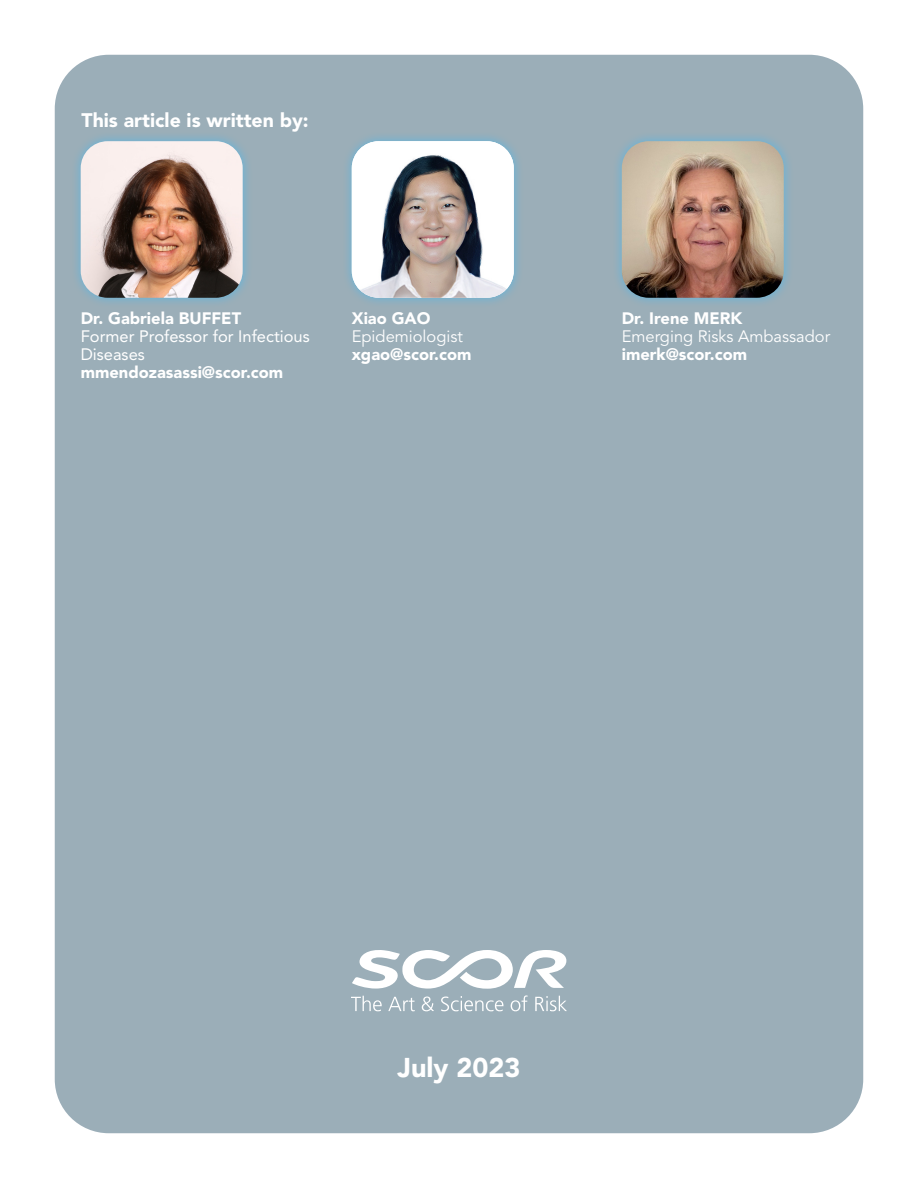
<style>
.page{position:relative;width:918px;height:1188px;background:#fff}
.page>*{position:absolute;margin:0;border:0;box-sizing:border-box;transform-origin:0 0}
.t1{font:900 27px "Avenir LT Std";color:#fff}
.t2{font:900 19.5px "Avenir LT Std";color:#fff}
.t3{font:900 16.5px "Avenir LT Std";color:#fff}
.t4{font:16.5px "Avenir LT Std";color:#fff}
.t5{font:16.5px/18px "Avenir LT Std";color:#fff}
</style>
<div class="page">
<div style="left:55px;top:55px;width:808px;height:1078px;background:#9baeb8;border-radius:54px"></div>
<svg style="left:351px;top:995px;width:216px;height:16px"></svg>
<svg style="left:352px;top:950px;width:214px;height:39px"></svg>
<div style="left:71px;top:131px;width:181px;height:176px;background:#50b7e8;opacity:.75"></div>
<img style="left:81px;top:141px;width:162px;height:157px">
<div style="left:612px;top:131px;width:181px;height:176px;background:#50b7e8;opacity:.75"></div>
<img style="left:622px;top:141px;width:162px;height:157px">
<div style="left:342px;top:131px;width:181px;height:176px;background:#50b7e8;opacity:.75"></div>
<img style="left:352px;top:141px;width:162px;height:157px">
<p class="t2" style="left:82px;top:109px;width:229px">This article is written by:</p>
<p class="t3" style="left:81px;top:308px;width:162px">Dr. Gabriela BUFFET</p>
<p class="t5" style="left:81px;top:327px;width:231px">Former Professor for Infectious<br>Diseases</p>
<p class="t3" style="left:81px;top:362px;width:204px">mmendozasassi@scor.com</p>
<p class="t3" style="left:352px;top:308px;width:80px">Xiao GAO</p>
<p class="t4" style="left:352px;top:327px;width:113px">Epidemiologist</p>
<p class="t3" style="left:352px;top:344px;width:121px">xgao@scor.com</p>
<p class="t3" style="left:622px;top:308px;width:122px">Dr. Irene MERK</p>
<p class="t4" style="left:622px;top:327px;width:210px">Emerging Risks Ambassador</p>
<p class="t3" style="left:622px;top:344px;width:127px">imerk@scor.com</p>
<p class="t1" style="left:398px;top:1051px;width:124px">July 2023</p>
</div>
